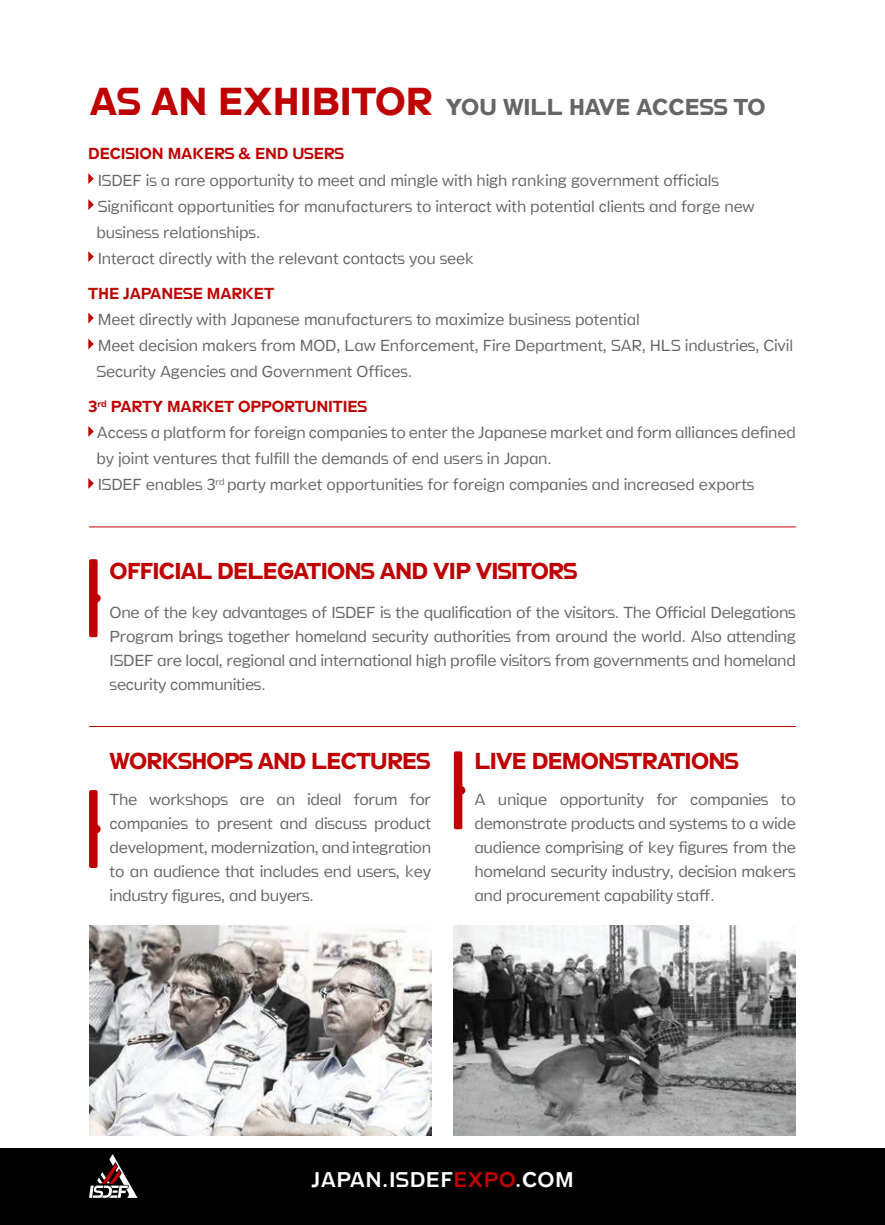
<style>
.page{position:relative;width:885px;height:1225px;background:#fff}
.page>*{position:absolute;margin:0;border:0;box-sizing:border-box;transform-origin:0 0}
.t1{font:700 23.4px "Stamen";letter-spacing:-.03em;color:#bf0000}
.t2{font:700 23.4px "Stamen";color:#666}
.t3{font:300 21.6px "Stamen";letter-spacing:.02em;color:#fff}
.t4{font:200 16.2px/24px "Stamen";letter-spacing:-.01em;color:#666;text-align:justify}
.t5{font:16.2px "Stamen";letter-spacing:-.01em;color:#bf0000}
.s1{font-size:39.6px;color:#bf0000}
.s2{font-weight:400;color:#bf0000}
.s3{color:#bf0000}
</style>
<div class="page">
<div style="left:0;top:1148px;width:884px;height:77px;background:#000"></div>
<hr style="left:89px;top:726px;width:706px;height:1px;background:#bf0000">
<hr style="left:89px;top:526px;width:706px;height:1px;background:#bf0000">
<div style="left:89px;top:790px;width:9px;height:78px;background:#bf0000;border-radius:2px"></div>
<div style="left:92px;top:824px;width:9px;height:9px;background:#bf0000;border-radius:50%"></div>
<div style="left:454px;top:751px;width:8px;height:78px;background:#bf0000;border-radius:2px"></div>
<div style="left:457px;top:786px;width:8px;height:8px;background:#bf0000;border-radius:50%"></div>
<img style="left:90px;top:925px;width:341px;height:210px">
<img style="left:454px;top:925px;width:341px;height:210px">
<svg style="left:88px;top:173px;width:6px;height:11px"></svg>
<svg style="left:88px;top:199px;width:6px;height:11px"></svg>
<svg style="left:88px;top:251px;width:6px;height:11px"></svg>
<svg style="left:88px;top:312px;width:6px;height:11px"></svg>
<svg style="left:88px;top:338px;width:6px;height:11px"></svg>
<svg style="left:88px;top:426px;width:6px;height:11px"></svg>
<svg style="left:88px;top:478px;width:6px;height:11px"></svg>
<div style="left:89px;top:559px;width:9px;height:78px;background:#bf0000;border-radius:2px"></div>
<div style="left:92px;top:594px;width:9px;height:8px;background:#bf0000;border-radius:50%"></div>
<svg style="left:89px;top:1154px;width:48px;height:43px"></svg>
<h1 class="t2" style="left:90px;top:98px;width:677px"><span class="s1">AS AN EXHIBITOR</span> YOU WILL HAVE ACCESS TO</h1>
<p class="t5" style="left:88px;top:144px;width:257px">DECISION MAKERS &amp; END USERS</p>
<p class="t4" style="left:96px;top:167px;width:659px;line-height:26px;text-align:left">ISDEF is a rare opportunity to meet and mingle with high ranking government officials Significant opportunities for manufacturers to interact with potential clients and forge new business relationships.<br>Interact directly with the relevant contacts you seek</p>
<p class="t5" style="left:88px;top:284px;width:187px">THE JAPANESE MARKET</p>
<p class="t4" style="left:96px;top:307px;width:698px;line-height:26px;text-align:left">Meet directly with Japanese manufacturers to maximize business potential<br>Meet decision makers from MOD, Law Enforcement, Fire Department, SAR, HLS industries, Civil<br>Security Agencies and Government Offices.</p>
<p class="t4" style="left:96px;top:394px;width:700px;line-height:26px;text-align:left;text-indent:-8px"><span class="s2">3</span><sup>rd</sup> <span class="s2">PARTY MARKET OPPORTUNITIES<br></span>Access a platform for foreign companies to enter the Japanese market and form alliances defined by joint ventures that fulfill the demands of end users in Japan.<br>ISDEF enables 3<sup>rd</sup> party market opportunities for foreign companies and increased exports</p>
<h1 class="t1" style="left:110px;top:562px;width:469px">OFFICIAL DELEGATIONS AND VIP VISITORS</h1>
<p class="t4" style="left:110px;top:601px;width:687px">One of the key advantages of ISDEF is the qualification of the visitors. The Official Delegations Program brings together homeland security authorities from around the world. Also attending ISDEF are local, regional and international high profile visitors from governments and homeland security communities.</p>
<h1 class="t1" style="left:110px;top:753px;width:322px">WORKSHOPS AND LECTURES</h1>
<p class="t4" style="left:110px;top:788px;width:323px">The workshops are an ideal forum for companies to present and discuss product development, modernization, and integration to an audience that includes end users, key industry figures, and buyers.</p>
<h1 class="t1" style="left:474px;top:753px;width:266px">LIVE DEMONSTRATIONS</h1>
<p class="t4" style="left:474px;top:788px;width:323px">A unique opportunity for companies to demonstrate products and systems to a wide audience comprising of key figures from the homeland security industry, decision makers and procurement capability staff.</p>
<h2 class="t3" style="left:311px;top:1170px;width:264px">JAPAN.ISDEF<span class="s3">EXPO</span>.COM</h2>
</div>
